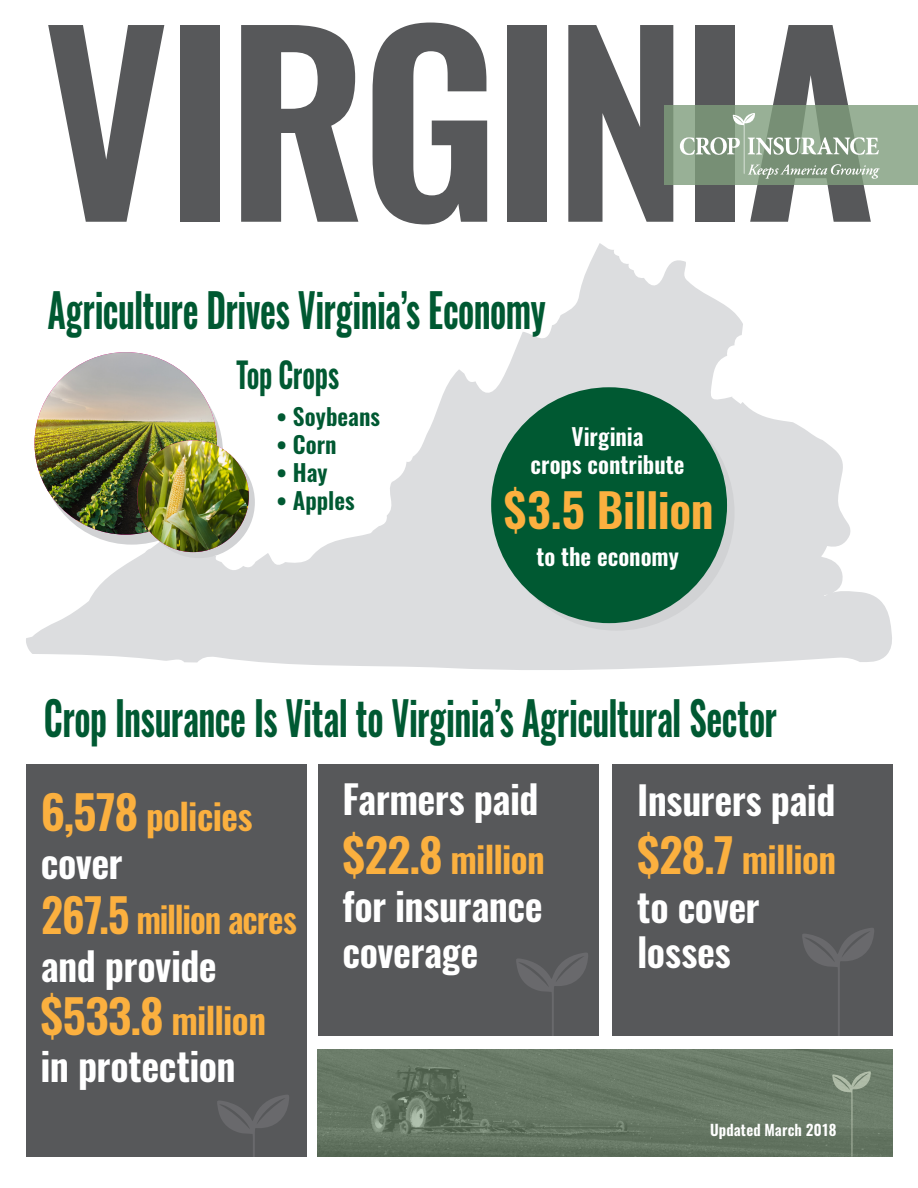
<style>
.page{position:relative;width:918px;height:1188px;background:#fff}
.page>*{position:absolute;margin:0;border:0;box-sizing:border-box;transform-origin:0 0}
.State{font:600 243px "Oswald";letter-spacing:-.03em;color:#57585a}
.middle_subhead{font:600 46.5px "Oswald";letter-spacing:-.015em;color:#005932;scale:.74 1}
.Agriculture_Drives{font:600 46.5px "Oswald";letter-spacing:-.015em;color:#005932;scale:.74 1}
.billion{font:600 46.5px "Oswald";letter-spacing:-.01em;color:#fbb03f}
.t1{font:600 39px "Oswald";letter-spacing:-.015em;color:#fff}
.t2{font:600 36px "Oswald";letter-spacing:-.02em;color:#fbb03f}
.t3{font:600 36px "Oswald";letter-spacing:-.02em;color:#fbb03f;scale:.93 1}
.Top_Crops{font:600 35.1px "Oswald";letter-spacing:-.015em;color:#005932;scale:.77 1}
.contribute{font:600 23.25px "Oswald";color:#fff}
.bullet_points{font:600 23.25px "Oswald";color:#005932}
.t4{font:600 15px "Oswald";letter-spacing:.005em;color:#fff}
.s1{font-size:46.5px}
</style>
<div class="page">
<svg style="left:26px;top:243px;width:866px;height:427px"></svg>
<img style="left:318px;top:1050px;width:574px;height:107px">
<div style="left:40px;top:362px;width:183px;height:183px;background:#d1d2d4;border-radius:50%"></div>
<img style="left:34px;top:352px;width:183px;height:183px;border-radius:91px">
<div style="left:143px;top:446px;width:112px;height:112px;background:#d1d2d4;border-radius:50%"></div>
<img style="left:137px;top:440px;width:112px;height:112px;border-radius:56px">
<div style="left:499px;top:395px;width:236px;height:236px;background:#d1d2d4;border-radius:50%"></div>
<div style="left:491px;top:387px;width:236px;height:236px;background:#005932;border-radius:50%"></div>
<div style="left:26px;top:765px;width:281px;height:392px;background:#57585a"></div>
<svg style="left:217px;top:1095px;width:72px;height:62px"></svg>
<div style="left:318px;top:765px;width:281px;height:271px;background:#57585a"></div>
<svg style="left:516px;top:953px;width:72px;height:83px"></svg>
<div style="left:612px;top:765px;width:280px;height:271px;background:#57585a"></div>
<svg style="left:802px;top:928px;width:72px;height:108px"></svg>
<img style="left:832px;top:1071px;width:39px;height:86px">
<div style="left:664px;top:105px;width:254px;height:80px;background:#98b096"></div>
<svg style="left:680px;top:113px;width:200px;height:66px"></svg>
<p class="State" style="left:43px;top:-47px;width:835px">VIRGINIA</p>
<p class="Agriculture_Drives" style="left:48px;top:278px;width:675px">Agriculture Drives Virginia’s Economy</p>
<p class="Top_Crops" style="left:237px;top:350px;width:135px">Top Crops</p>
<p class="bullet_points" style="left:277px;top:401px;width:105px">• Soybeans</p>
<p class="bullet_points" style="left:277px;top:428px;width:62px">• Corn</p>
<p class="bullet_points" style="left:277px;top:456px;width:53px">• Hay</p>
<p class="bullet_points" style="left:277px;top:484px;width:80px">• Apples</p>
<p class="contribute" style="left:572px;top:421px;width:74px">Virginia</p>
<p class="contribute" style="left:531px;top:448px;width:156px">crops contribute</p>
<p class="billion" style="left:504px;top:478px;width:211px">$3.5 Billion</p>
<p class="contribute" style="left:536px;top:541px;width:144px">to the economy</p>
<p class="middle_subhead" style="left:44px;top:686px;width:992px">Crop Insurance Is Vital to Virginia’s Agricultural Sector</p>
<p class="t2" style="left:41px;top:791px;width:213px"><span class="s1">6,578</span> policies</p>
<p class="t1" style="left:41px;top:836px;width:83px">cover</p>
<p class="t3" style="left:41px;top:895px;width:277px"><span class="s1">267.5</span> million acres</p>
<p class="t1" style="left:41px;top:939px;width:178px">and provide</p>
<p class="t2" style="left:40px;top:995px;width:227px"><span class="s1">$533.8</span> million</p>
<p class="t1" style="left:40px;top:1038px;width:197px">in protection</p>
<p class="t1" style="left:342px;top:772px;width:198px">Farmers paid</p>
<p class="t2" style="left:342px;top:835px;width:204px"><span class="s1">$22.8</span> million</p>
<p class="t1" style="left:342px;top:879px;width:202px">for insurance</p>
<p class="t1" style="left:342px;top:925px;width:137px">coverage</p>
<p class="t1" style="left:637px;top:773px;width:200px">Insurers paid</p>
<p class="t2" style="left:637px;top:835px;width:200px"><span class="s1">$28.7</span> million</p>
<p class="t1" style="left:637px;top:880px;width:124px">to cover</p>
<p class="t1" style="left:637px;top:925px;width:95px">losses</p>
<p class="t4" style="left:710px;top:1120px;width:128px">Updated March 2018</p>
</div>
